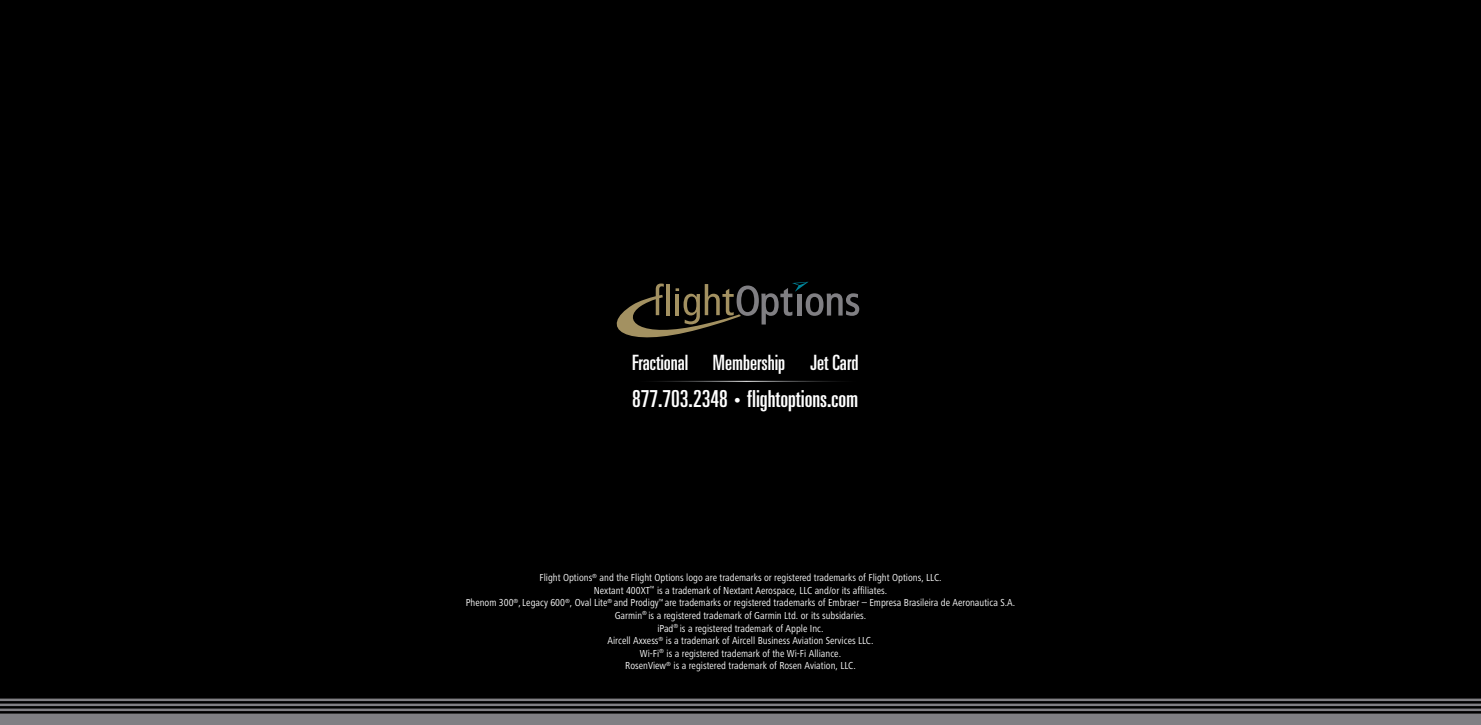
<style>
.page{position:relative;width:1481px;height:725px;background:#fff}
.page>*{position:absolute;margin:0;border:0;box-sizing:border-box;transform-origin:0 0}
.t1{font:ultra-condensed 23.45px "Univers LT Std";color:#fff}
.t2{font:ultra-condensed 21.18px "Univers LT Std";color:#fff}
.t3{font:condensed 10.5px/12.6px "Frutiger Next LT";color:#fff;text-align:center}
.s1{font-size:13.12px}
</style>
<div class="page">
<div style="left:0;top:0;width:1480px;height:621px;background:#000"></div>
<svg style="left:0;top:711px;width:1480px;height:13px;background:#676669"></svg>
<svg style="left:0;top:706px;width:1480px;height:5px;background:#403f41"></svg>
<svg style="left:0;top:701px;width:1480px;height:5px;background:#403f41"></svg>
<div style="left:0;top:621px;width:1480px;height:80px;background:#000"></div>
<div style="left:629px;top:386px;width:239px;height:36px;background:#000"></div>
<div style="left:629px;top:351px;width:239px;height:33px;background:#000"></div>
<hr style="left:632px;top:381px;width:226px;height:1px;background:#fff">
<svg style="left:596px;top:282px;width:263px;height:68px;background:#1c1a15"></svg>
<h2 class="t2" style="left:632px;top:351px;width:228px">Fractional Membership Jet Card</h2>
<h1 class="t1" style="left:632px;top:385px;width:228px">877.703.2348 <span class="s1">•</span> flightoptions.com</h1>
<p class="t3" style="left:466px;top:571px;width:551px">Flight Options<sup>®</sup> and the Flight Options logo are trademarks or registered trademarks of Flight Options, LLC.<br>Nextant 400XT<sup>™</sup> is a trademark of Nextant Aerospace, LLC and/or its affiliates.<br>Phenom 300<sup>®</sup>,Legacy 600<sup>®</sup>, Oval Lite<sup>®</sup> and Prodigy<sup>™</sup> are trademarks or registered trademarks of Embraer – Empresa Brasileira de Aeronautica S.A.<br>Garmin<sup>®</sup> is a registered trademark of Garmin Ltd. or its subsidaries.<br>iPad<sup>®</sup> is a registered trademark of Apple Inc.<br>Aircell Axxess<sup>®</sup> is a trademark of Aircell Business Aviation Services LLC.<br>Wi-Fi<sup>®</sup> is a registered trademark of the Wi-Fi Alliance.<br>RosenView<sup>®</sup> is a registered trademark of Rosen Aviation, LLC.</p>
</div>
